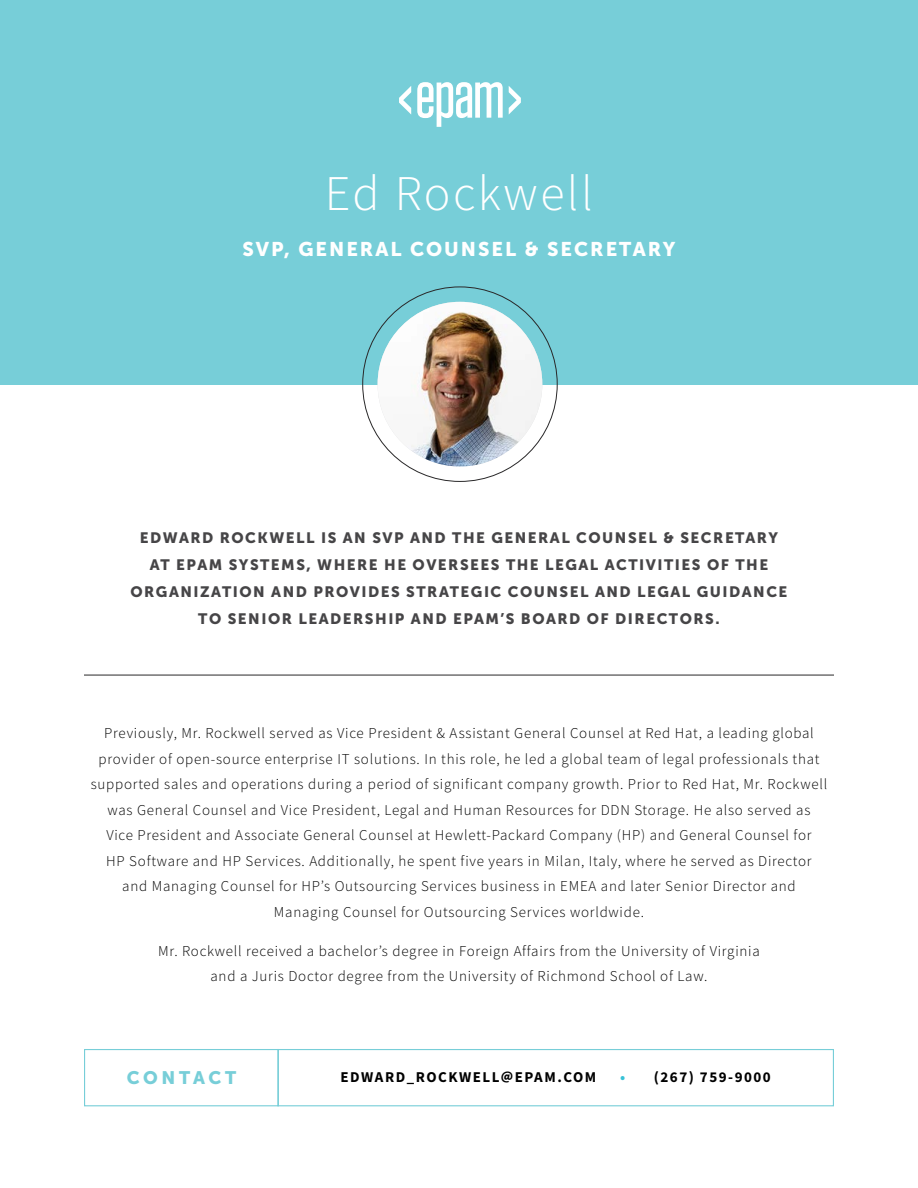
<style>
.page{position:relative;width:918px;height:1188px;background:#fff}
.page>*{position:absolute;margin:0;border:0;box-sizing:border-box;transform-origin:0 0}
.t1{font:300 49.95px "Source Sans Pro";letter-spacing:.05em;color:#fff}
.t2{font:19.8px "Museo Sans 900";letter-spacing:.1em;color:#fff}
.t3{font:18px "Museo Sans 900";letter-spacing:.2em;color:#77ced8}
.t4{font:300 15px/25.5px "Source Sans Pro";letter-spacing:.05em;color:#000;text-align:center}
.t5{font:15px/27px "Museo Sans 900";letter-spacing:.1em;color:#464547;text-align:center}
.t6{font:700 15px "Source Sans Pro";letter-spacing:.1em;color:#000}
.s1{color:#39c2d7}
</style>
<div class="page">
<div style="left:0;top:0;width:918px;height:384px;background:#77ced8"></div>
<img style="left:378px;top:302px;width:164px;height:165px;border-radius:82px">
<svg style="left:417px;top:82px;width:86px;height:45px"></svg>
<svg style="left:399px;top:86px;width:12px;height:28px"></svg>
<svg style="left:509px;top:86px;width:12px;height:28px"></svg>
<hr style="left:84px;top:675px;width:750px;height:1px;background:#292829">
<div style="left:84px;top:1049px;width:195px;height:57px;border:1px solid #77ced8"></div>
<div style="left:277px;top:1049px;width:557px;height:57px;border:1px solid #77ced8"></div>
<h1 class="t1" style="left:325px;top:162px;width:270px">Ed Rockwell</h1>
<h2 class="t2" style="left:242px;top:238px;width:435px">SVP, GENERAL COUNSEL &amp; SECRETARY</h2>
<p class="t5" style="left:131px;top:525px;width:658px">EDWARD ROCKWELL IS AN SVP AND THE GENERAL COUNSEL &amp; SECRETARY AT EPAM SYSTEMS, WHERE HE OVERSEES THE LEGAL ACTIVITIES OF THE ORGANIZATION AND PROVIDES STRATEGIC COUNSEL AND LEGAL GUIDANCE TO SENIOR LEADERSHIP AND EPAM’S BOARD OF DIRECTORS.</p>
<p class="t4" style="left:91px;top:721px;width:738px">Previously, Mr. Rockwell served as Vice President &amp; Assistant General Counsel at Red Hat, a leading global provider of open-source enterprise IT solutions. In this role, he led a global team of legal professionals that supported sales and operations during a period of significant company growth. Prior to Red Hat, Mr. Rockwell was General Counsel and Vice President, Legal and Human Resources for DDN Storage. He also served as<br>Vice President and Associate General Counsel at Hewlett-Packard Company (HP) and General Counsel for<br>HP Software and HP Services. Additionally, he spent five years in Milan, Italy, where he served as Director<br>and Managing Counsel for HP’s Outsourcing Services business in EMEA and later Senior Director and Managing Counsel for Outsourcing Services worldwide.</p>
<p class="t4" style="left:158px;top:938px;width:603px">Mr. Rockwell received a bachelor’s degree in Foreign Affairs from the University of Virginia and a Juris Doctor degree from the University of Richmond School of Law.</p>
<p class="t3" style="left:127px;top:1068px;width:111px">CONTACT</p>
<p class="t6" style="left:341px;top:1067px;width:257px">EDWARD_ROCKWELL@EPAM.COM</p>
<p class="t6" style="left:620px;top:1067px;width:152px"><span class="s1">•</span> (267) 759-9000</p>
</div>
